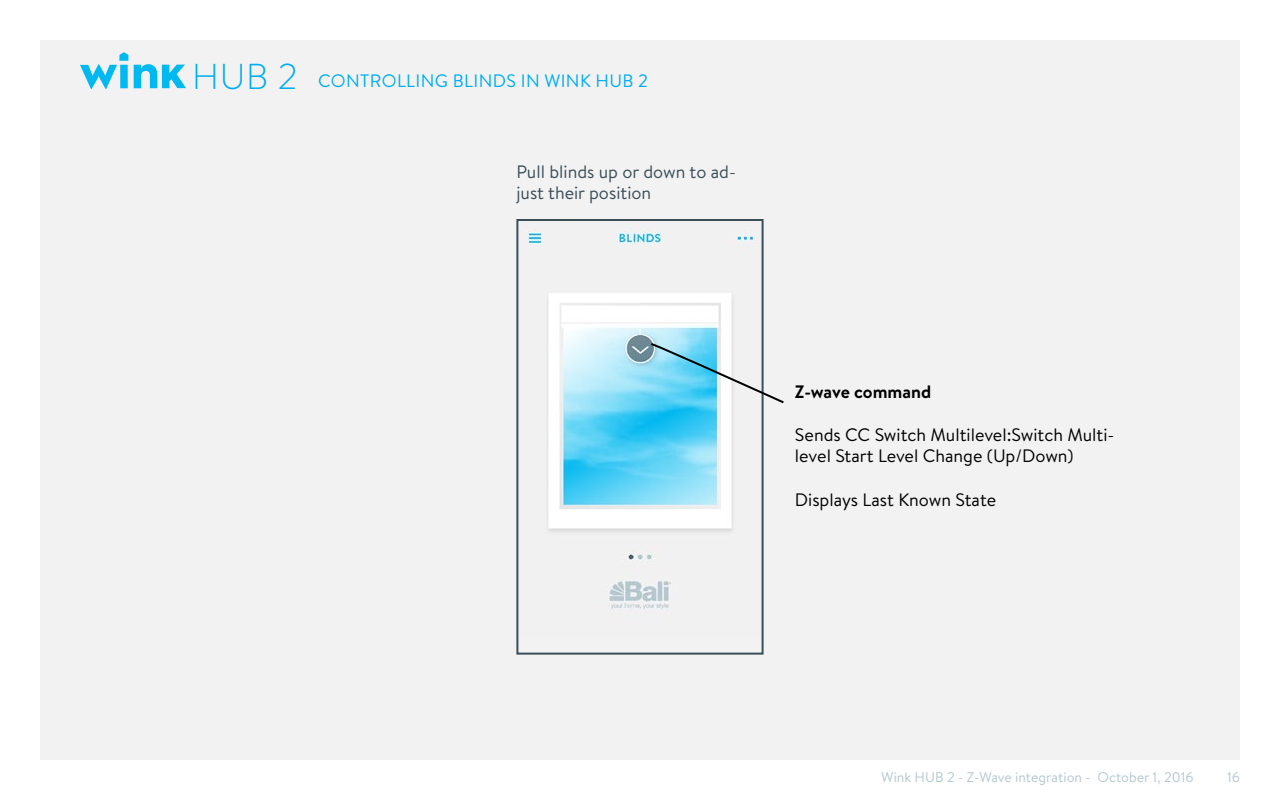
<style>
.page{position:relative;width:1280px;height:800px;background:#fff}
.page>*{position:absolute;margin:0;border:0;box-sizing:border-box;transform-origin:0 0}
.t1{font:18px/21.6px "Brandon Text";color:#000}
.t2{font:18px/21.6px "Brandon Text";color:#3a4e57}
.t3{font:18px "Brandon Text";letter-spacing:.02em;color:#00adef}
.t4{font:700 18px "Brandon Text";color:#000}
.t5{font:14px "Brandon Text";color:#b5c8cf}
.s1{font-weight:300;font-size:36px}
</style>
<div class="page">
<div style="left:40px;top:40px;width:1200px;height:720px;background:#f2f2f2"></div>
<svg style="left:134px;top:64px;width:52px;height:24px"></svg>
<svg style="left:80px;top:52px;width:48px;height:37px"></svg>
<svg style="left:516px;top:219px;width:248px;height:436px"></svg>
<svg style="left:649px;top:341px;width:135px;height:63px"></svg>
<p class="t3" style="left:192px;top:68px;width:458px"><span class="s1">HUB 2</span> CONTROLLING BLINDS IN WINK HUB 2</p>
<p class="t2" style="left:516px;top:160px;width:221px">Pull blinds up or down to ad&shy;just their position</p>
<p class="t4" style="left:795px;top:379px;width:138px">Z-wave command</p>
<p class="t1" style="left:795px;top:423px;width:321px">Sends CC Switch Multilevel:Switch Multi&shy;level Start Level Change (Up/Down)</p>
<p class="t1" style="left:795px;top:488px;width:203px">Displays Last Known State</p>
<p class="t5" style="left:881px;top:767px;width:314px">Wink HUB 2 - Z-Wave integration - October 1, 2016</p>
<p class="t5" style="left:1227px;top:767px;width:14px">16</p>
</div>
